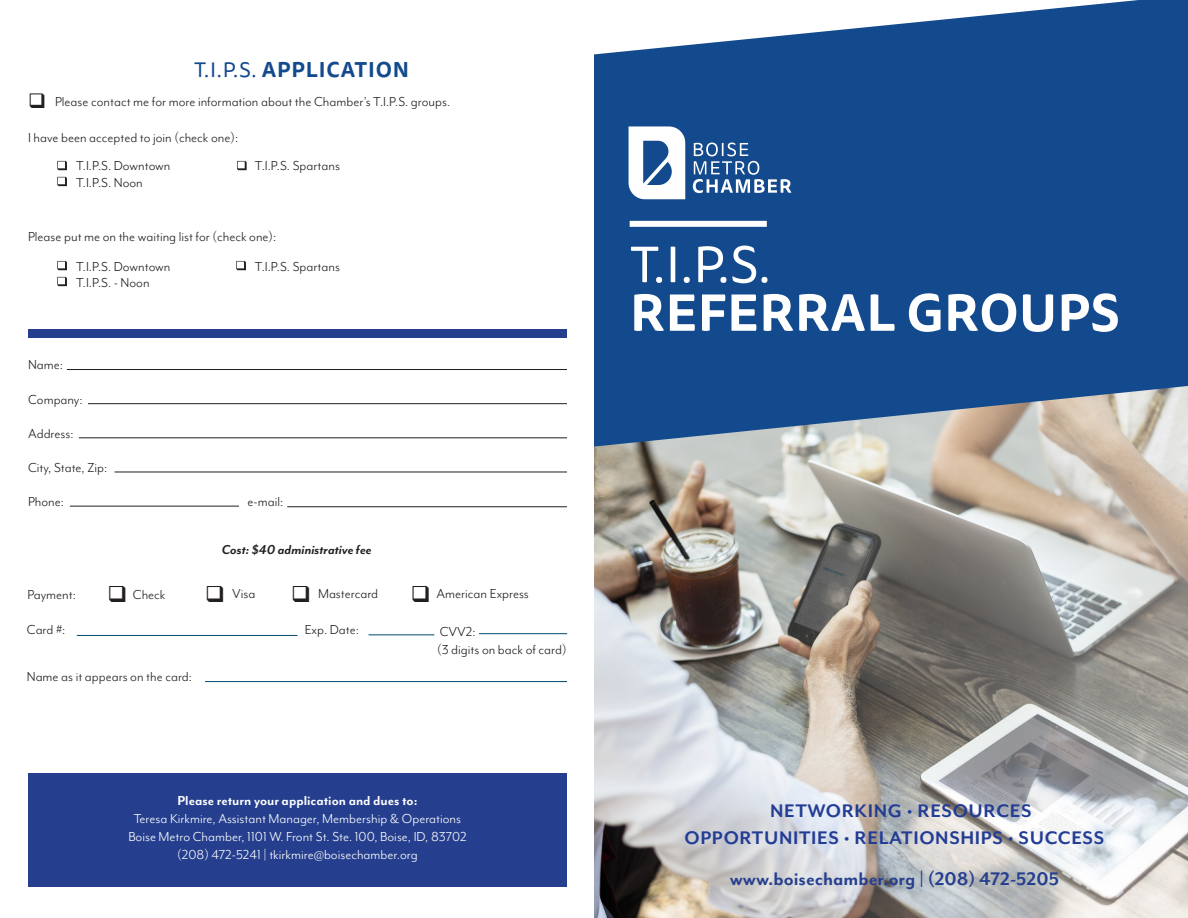
<style>
.page{position:relative;width:1188px;height:918px;background:#fff}
.page>*{position:absolute;margin:0;border:0;box-sizing:border-box;transform-origin:0 0}
.t1{font:700 51px "Tisa Sans Pro";letter-spacing:.01em;color:#fff}
.t2{font:51px "Tisa Sans Pro";color:#fff}
.t3{font:700 21px "Mr Eaves Mod OT";letter-spacing:.03em;color:#233d95}
.t4{font:700 21px "Mr Eaves Mod OT";color:#253f8e}
.t5{font:700 21px "Tisa Sans Pro";letter-spacing:.04em;color:#134a8e}
.t6{font:15px "Mr Eaves Mod OT";color:#231f20}
.t7{font:15px "Mr Eaves Mod OT";color:#fff}
.t8{font:700 15px "Mr Eaves Mod OT";color:#fff}
.t9{font:italic 700 14.85px "Mr Eaves Mod OT";color:#231f20}
.s1{font-weight:400}
</style>
<div class="page">
<img style="left:594px;top:447px;width:594px;height:471px">
<hr style="left:67px;top:369px;width:500px;height:1px;background:#231f20">
<hr style="left:88px;top:403px;width:479px;height:1px;background:#231f20">
<hr style="left:79px;top:438px;width:488px;height:1px;background:#231f20">
<hr style="left:114px;top:472px;width:453px;height:1px;background:#231f20">
<hr style="left:70px;top:506px;width:169px;height:1px;background:#231f20">
<hr style="left:287px;top:506px;width:280px;height:1px;background:#231f20">
<hr style="left:77px;top:635px;width:221px;height:1px;background:#004a6e">
<hr style="left:369px;top:635px;width:65px;height:1px;background:#004a6e">
<hr style="left:205px;top:681px;width:362px;height:1px;background:#004a6e">
<hr style="left:479px;top:633px;width:88px;height:1px;background:#004a6e">
<div style="left:28px;top:330px;width:539px;height:8px;background:#253f8e"></div>
<svg style="left:594px;top:0;width:594px;height:447px;background:#2e5d97"></svg>
<div style="left:630px;top:221px;width:137px;height:6px;background:#fff"></div>
<svg style="left:693px;top:143px;width:98px;height:50px;background:#4a74a8"></svg>
<svg style="left:629px;top:126px;width:56px;height:73px"></svg>
<div style="left:28px;top:774px;width:539px;height:113px;background:#253f8e"></div>
<svg style="left:57px;top:161px;width:10px;height:9px"></svg>
<svg style="left:57px;top:261px;width:10px;height:9px"></svg>
<svg style="left:236px;top:261px;width:10px;height:9px"></svg>
<svg style="left:237px;top:161px;width:10px;height:9px"></svg>
<svg style="left:57px;top:177px;width:10px;height:9px"></svg>
<svg style="left:57px;top:277px;width:10px;height:9px"></svg>
<p class="t5" style="left:194px;top:54px;width:217px"><span class="s1">T.I.P.S.</span> APPLICATION</p>
<p class="t6" style="left:55px;top:93px;width:397px">Please contact me for more information about the Chamber’s T.I.P.S. groups.</p>
<p class="t6" style="left:28px;top:129px;width:212px">I have been accepted to join (check one):</p>
<p class="t6" style="left:76px;top:157px;width:96px">T.I.P.S. Downtown</p>
<p class="t6" style="left:76px;top:174px;width:68px">T.I.P.S. Noon</p>
<p class="t6" style="left:255px;top:157px;width:87px">T.I.P.S. Spartans</p>
<p class="t6" style="left:28px;top:228px;width:250px">Please put me on the waiting list for (check one):</p>
<p class="t6" style="left:76px;top:258px;width:96px">T.I.P.S. Downtown</p>
<p class="t6" style="left:76px;top:274px;width:75px">T.I.P.S. - Noon</p>
<p class="t6" style="left:255px;top:258px;width:87px">T.I.P.S. Spartans</p>
<p class="t6" style="left:28px;top:357px;width:36px">Name:</p>
<p class="t6" style="left:28px;top:391px;width:56px">Company:</p>
<p class="t6" style="left:28px;top:425px;width:47px">Address:</p>
<p class="t6" style="left:28px;top:459px;width:81px">City, State, Zip:</p>
<p class="t6" style="left:28px;top:493px;width:37px">Phone:</p>
<p class="t6" style="left:248px;top:493px;width:37px">e-mail:</p>
<p class="t9" style="left:222px;top:541px;width:151px">Cost: $40 administrative fee</p>
<p class="t6" style="left:27px;top:586px;width:50px">Payment:</p>
<p class="t6" style="left:27px;top:621px;width:40px">Card #:</p>
<p class="t6" style="left:27px;top:669px;width:167px">Name as it appears on the card:</p>
<p class="t6" style="left:133px;top:586px;width:34px">Check</p>
<p class="t6" style="left:232px;top:586px;width:25px">Visa</p>
<p class="t6" style="left:318px;top:586px;width:62px">Mastercard</p>
<p class="t6" style="left:437px;top:585px;width:94px">American Express</p>
<p class="t6" style="left:440px;top:623px;width:37px">CVV2:</p>
<p class="t6" style="left:305px;top:621px;width:56px">Exp. Date:</p>
<p class="t6" style="left:437px;top:641px;width:131px">(3 digits on back of card)</p>
<p class="t8" style="left:178px;top:792px;width:241px">Please return your application and dues to:</p>
<p class="t7" style="left:134px;top:810px;width:329px">Teresa Kirkmire, Assistant Manager, Membership &amp; Operations</p>
<p class="t7" style="left:128px;top:828px;width:340px">Boise Metro Chamber, 1101 W. Front St. Ste. 100, Boise, ID, 83702</p>
<p class="t7" style="left:177px;top:846px;width:242px">(208) 472-5241 | tkirkmire@boisechamber.org</p>
<p class="t2" style="left:630px;top:230px;width:142px">T.I.P.S.</p>
<p class="t1" style="left:630px;top:275px;width:491px">REFERRAL GROUPS</p>
<p class="t3" style="left:770px;top:799px;width:263px">NETWORKING • RESOURCES</p>
<p class="t3" style="left:685px;top:826px;width:421px">OPPORTUNITIES • RELATIONSHIPS • SUCCESS</p>
<p class="t4" style="left:730px;top:867px;width:331px">www.boisechamber.org | (208) 472-5205</p>
</div>
